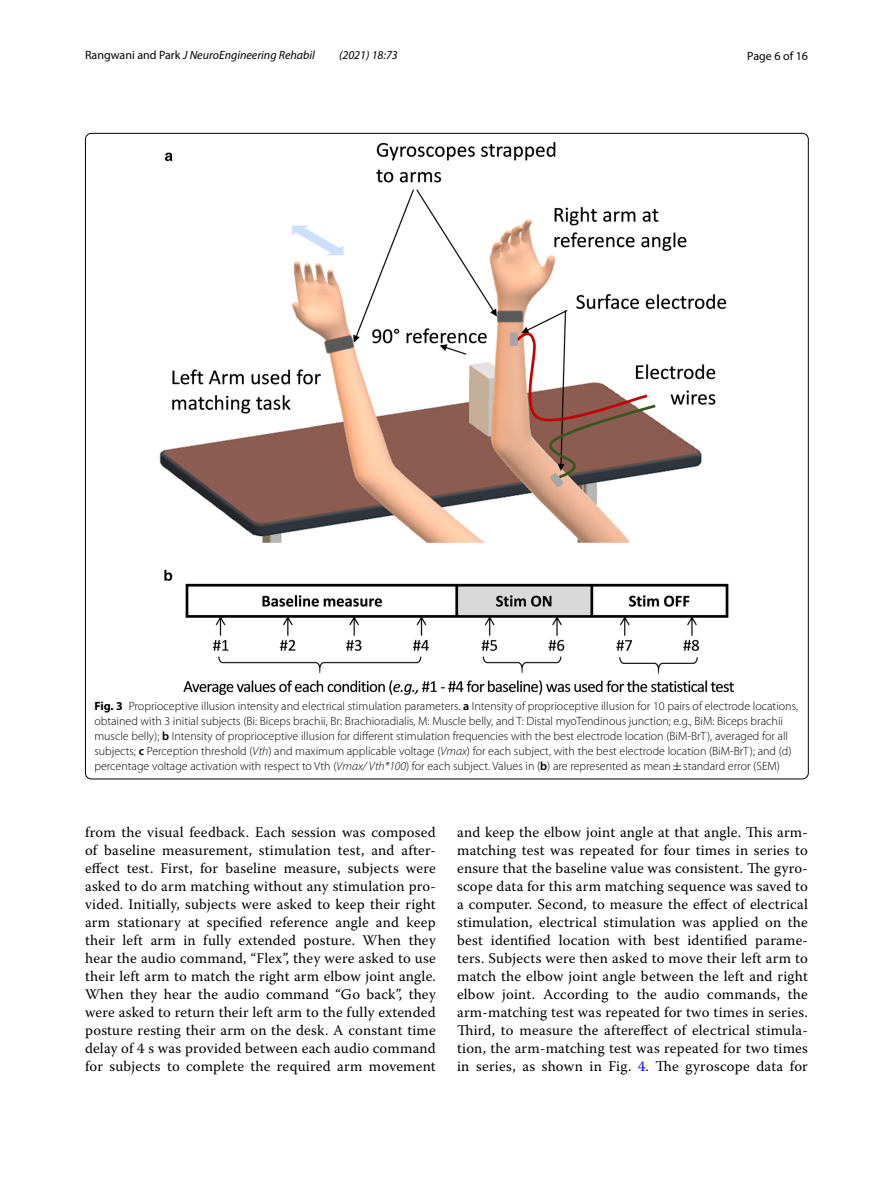
<style>
.page{position:relative;width:893px;height:1187px;background:#fff}
.page>*{position:absolute;margin:0;border:0;box-sizing:border-box;transform-origin:0 0}
.t1{font:14.7px/18px "Warnock Pro";letter-spacing:.015em;color:#000;text-align:justify}
.t2{font:300 12px/15px "Myriad Pro";color:#000}
.t3{font:italic 12px "Myriad Pro";color:#000}
.t4{font:12px "Myriad Pro";color:#000}
.s1{font-style:normal}
.s2{font-weight:700}
.s3{font-weight:600}
.s4{font-style:italic}
.s5{font-family:"MTSY";font-weight:400}
.s6{color:#00f}
</style>
<div class="page">
<img style="left:160px;top:142px;width:574px;height:552px">
<p class="t3" style="left:85px;top:48px;width:231px"><span class="s1">Rangwani and Park</span> J NeuroEngineering Rehabil</p>
<p class="t3" style="left:339px;top:48px;width:60px">(2021) 18:73</p>
<p class="t4" style="left:747px;top:48px;width:62px">Page 6 of 16</p>
<p class="t2" style="left:94px;top:698px;width:705px"><span class="s2">Fig. 3</span> Proprioceptive illusion intensity and electrical stimulation parameters. <span class="s3">a</span> Intensity of proprioceptive illusion for 10 pairs of electrode locations, obtained with 3 initial subjects (Bi: Biceps brachii, Br: Brachioradialis, M: Muscle belly, and T: Distal myoTendinous junction; e.g., BiM: Biceps brachii muscle belly); <span class="s3">b</span> Intensity of proprioceptive illusion for different stimulation frequencies with the best electrode location (BiM-BrT), averaged for all subjects; <span class="s3">c</span> Perception threshold (<span class="s4">Vth</span>) and maximum applicable voltage (<span class="s4">Vmax</span>) for each subject, with the best electrode location (BiM-BrT); and (d) percentage voltage activation with respect to Vth (<span class="s4">Vmax/ Vth*100</span>) for each subject. Values in (<span class="s3">b</span>) are represented as mean<span class="s5">±</span>standard error (SEM)</p>
<p class="t1" style="left:85px;top:822px;width:352px">from the visual feedback. Each session was composed of baseline measurement, stimulation test, and after&shy;effect test. First, for baseline measure, subjects were asked to do arm matching without any stimulation pro&shy;vided. Initially, subjects were asked to keep their right arm stationary at specified reference angle and keep their left arm in fully extended posture. When they hear the audio command, “Flex”, they were asked to use their left arm to match the right arm elbow joint angle.<br>When they hear the audio command “Go back”, they were asked to return their left arm to the fully extended posture resting their arm on the desk. A constant time delay of 4 s was provided between each audio command for subjects to complete the required arm movement</p>
<p class="t1" style="left:457px;top:822px;width:352px">and keep the elbow joint angle at that angle. This arm&shy;matching test was repeated for four times in series to ensure that the baseline value was consistent. The gyro&shy;scope data for this arm matching sequence was saved to a computer. Second, to measure the effect of electrical stimulation, electrical stimulation was applied on the best identified location with best identified parame&shy;ters. Subjects were then asked to move their left arm to match the elbow joint angle between the left and right elbow joint. According to the audio commands, the arm-matching test was repeated for two times in series.<br>Third, to measure the aftereffect of electrical stimula&shy;tion, the arm-matching test was repeated for two times in series, as shown in Fig. <span class="s6">4</span>. The gyroscope data for</p>
</div>
